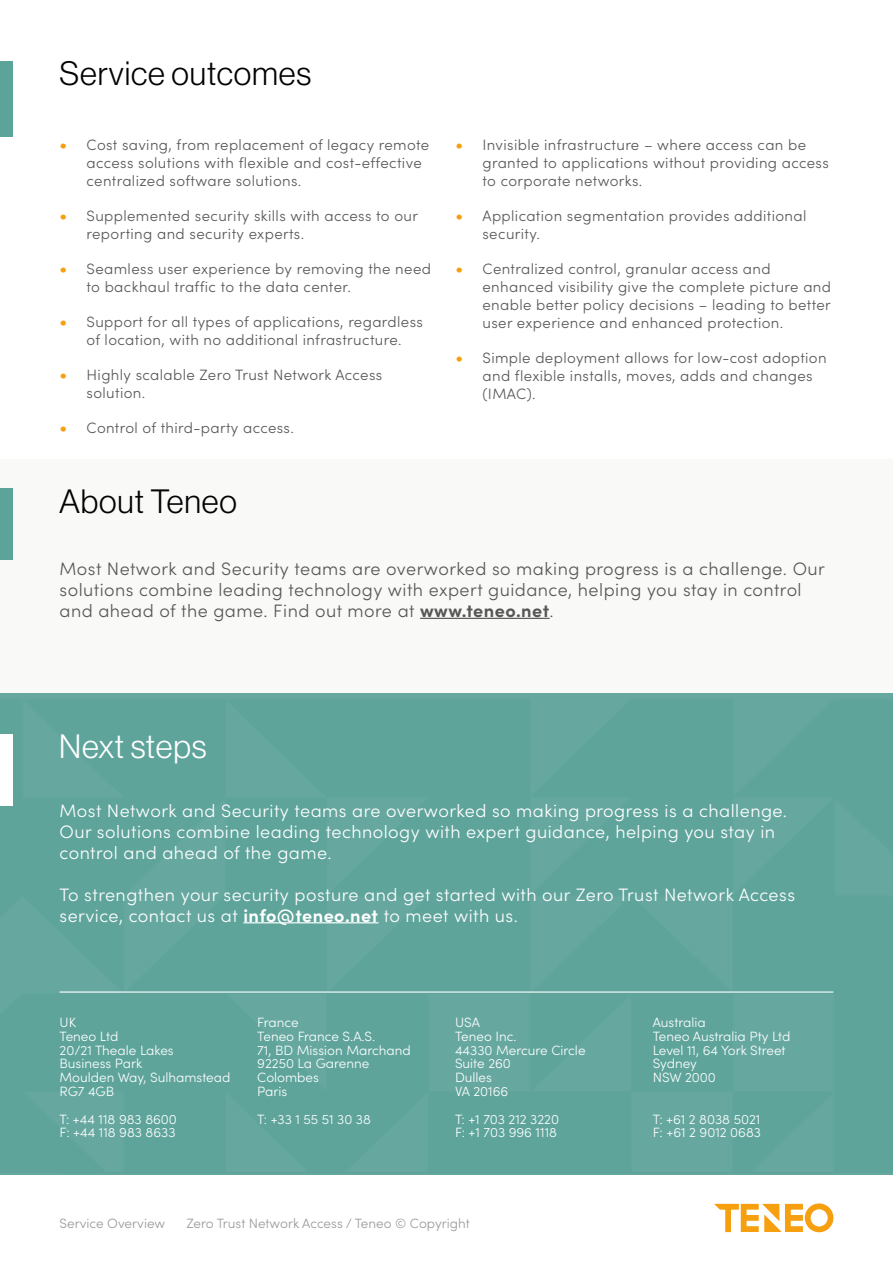
<style>
.page{position:relative;width:893px;height:1263px;background:#fff}
.page>*{position:absolute;margin:0;border:0;box-sizing:border-box;transform-origin:0 0}
.t1{font:33px "N Haas Grotesk DS Pro 45 Lt";letter-spacing:.025em;color:#020203}
.t2{font:33px "N Haas Grotesk DS Pro 45 Lt";letter-spacing:.015em;color:#fff}
.t3{font:300 18px/21px "Sofia Pro";letter-spacing:.025em;color:#fff}
.t4{font:300 18px/21px "Sofia Pro";letter-spacing:.025em;color:#575756}
.t5{font:300 15px/18px "Sofia Pro";letter-spacing:.025em;color:#575756}
.t6{font:300 13.5px/13.8px "Sofia Pro";color:#fff}
.t7{font:300 13.5px "Sofia Pro";color:#9a999a}
.t8{font:700 13.5px "Sofia Pro";color:#9a999a}
.t9{font:12px "Sofia Pro";color:#9a999a}
.s1{font-weight:700;font-size:16.5px;color:#f69f0f}
.s2{font-weight:700}
</style>
<div class="page">
<svg style="left:714px;top:1203px;width:119px;height:29px"></svg>
<div style="left:0;top:459px;width:893px;height:234px;background:#f9f9f8"></div>
<div style="left:0;top:693px;width:893px;height:482px;background:#5ca39a"></div>
<hr style="left:243px;top:922px;width:136px;height:1px;background:#fff">
<hr style="left:60px;top:991px;width:773px;height:1px;background:#fff">
<div style="left:0;top:735px;width:13px;height:71px;background:#fff"></div>
<hr style="left:420px;top:618px;width:130px;height:1px;background:#575756">
<div style="left:0;top:489px;width:13px;height:71px;background:#5ca39a"></div>
<div style="left:0;top:61px;width:13px;height:75px;background:#5ca39a"></div>
<h1 class="t1" style="left:60px;top:55px;width:253px">Service outcomes</h1>
<p class="t5" style="left:87px;top:135px;width:344px;text-indent:-27px"><span class="s1">•</span> Cost saving, from replacement of legacy remote access solutions with flexible and cost-effective centralized software solutions.</p>
<p class="t5" style="left:87px;top:206px;width:333px;text-indent:-27px"><span class="s1">•</span> Supplemented security skills with access to our reporting and security experts.</p>
<p class="t5" style="left:87px;top:259px;width:346px;text-indent:-27px"><span class="s1">•</span> Seamless user experience by removing the need to backhaul traffic to the data center.</p>
<p class="t5" style="left:60px;top:312px;width:365px;text-align:center"><span class="s1">•</span> Support for all types of applications, regardless of location, with no additional infrastructure.</p>
<p class="t5" style="left:87px;top:365px;width:297px;text-indent:-27px"><span class="s1">•</span> Highly scalable Zero Trust Network Access solution.</p>
<p class="t5" style="left:60px;top:418px;width:236px"><span class="s1">•</span> Control of third-party access.</p>
<h1 class="t1" style="left:59px;top:483px;width:179px">About Teneo</h1>
<p class="t5" style="left:482px;top:135px;width:348px;text-indent:-27px"><span class="s1">•</span> Invisible infrastructure – where access can be granted to applications without providing access to corporate networks.</p>
<p class="t5" style="left:482px;top:206px;width:325px;text-indent:-27px"><span class="s1">•</span> Application segmentation provides additional security.</p>
<p class="t5" style="left:482px;top:259px;width:350px;text-indent:-27px"><span class="s1">•</span> Centralized control, granular access and enhanced visibility give the complete picture and enable better policy decisions – leading to better user experience and enhanced protection.</p>
<p class="t5" style="left:482px;top:348px;width:346px;text-indent:-27px"><span class="s1">•</span> Simple deployment allows for low-cost adoption and flexible installs, moves, adds and changes (IMAC).</p>
<p class="t4" style="left:60px;top:557px;width:767px">Most Network and Security teams are overworked so making progress is a challenge. Our solutions combine leading technology with expert guidance, helping you stay in control and ahead of the game. Find out more at <span class="s2">www.teneo.net</span>.</p>
<h1 class="t2" style="left:59px;top:728px;width:149px">Next steps</h1>
<p class="t3" style="left:60px;top:799px;width:729px">Most Network and Security teams are overworked so making progress is a challenge.<br>Our solutions combine leading technology with expert guidance, helping you stay in control and ahead of the game.</p>
<p class="t3" style="left:60px;top:883px;width:737px">To strengthen your security posture and get started with our Zero Trust Network Access service, contact us at <span class="s2">info@teneo.net</span> to meet with us.</p>
<p class="t6" style="left:60px;top:1015px;width:172px">UK<br>Teneo Ltd<br>20/21 Theale Lakes<br>Business Park<br>Moulden Way, Sulhamstead<br>RG7 4GB</p>
<p class="t6" style="left:60px;top:1111px;width:119px">T: +44 118 983 8600<br>F: +44 118 983 8633</p>
<p class="t6" style="left:257px;top:1015px;width:155px">France<br>Teneo France S.A.S.<br>71, BD Mission Marchand<br>92250 La Garenne<br>Colombes<br>Paris</p>
<p class="t6" style="left:257px;top:1111px;width:115px">T: +33 1 55 51 30 38</p>
<p class="t6" style="left:455px;top:1014px;width:132px">USA<br>Teneo Inc.<br>44330 Mercure Circle<br>Suite 260<br>Dulles<br>VA 20166</p>
<p class="t6" style="left:455px;top:1111px;width:105px">T: +1 703 212 3220<br>F: +1 703 996 1118</p>
<p class="t7" style="left:60px;top:1213px;width:107px">Service Overview</p>
<p class="t7" style="left:186px;top:1213px;width:285px">Zero Trust Network Access / Teneo © Copyright</p>
<p class="t9" style="left:191px;top:1216px;width:218px">SD-WAN Workshop / Teneo © Copyright</p>
<p class="t8" style="left:60px;top:1215px;width:78px">DATA SHEET</p>
<p class="t6" style="left:653px;top:1014px;width:139px">Australia<br>Teneo Australia Pty Ltd<br>Level 11, 64 York Street<br>Sydney<br>NSW 2000</p>
<p class="t6" style="left:653px;top:1111px;width:110px">T: +61 2 8038 5021<br>F: +61 2 9012 0683</p>
</div>
